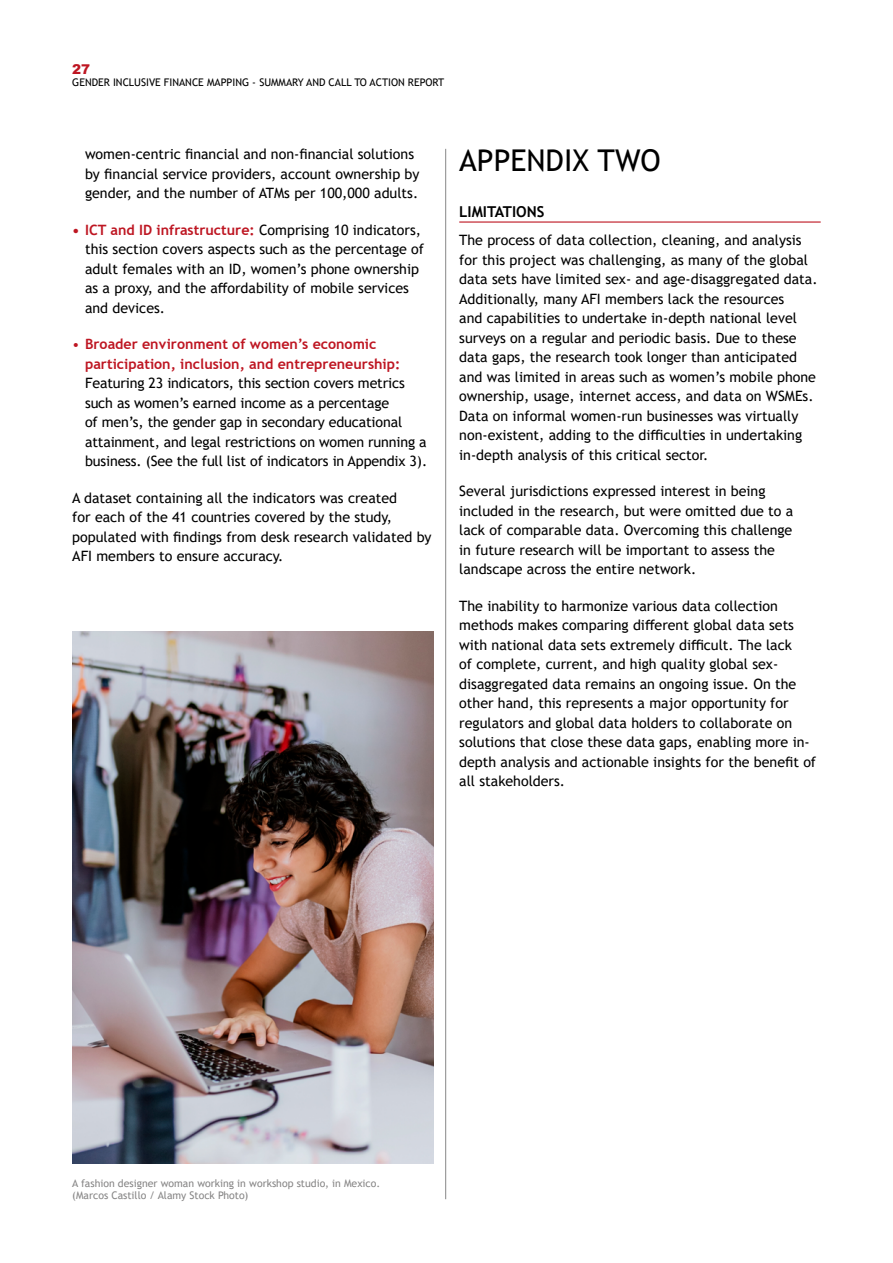
<style>
.page{position:relative;width:893px;height:1263px;background:#fff}
.page>*{position:absolute;margin:0;border:0;box-sizing:border-box;transform-origin:0 0}
.t1{font:30px "Trebuchet MS";color:#000}
.t2{font:700 15px "Trebuchet MS";color:#000}
.t3{font:14.25px/19.5px "Trebuchet MS";color:#000}
.t4{font:700 14.25px/19.5px "Trebuchet MS";color:#be1622}
.t5{font:900 13.5px "Arial";color:#be1622}
.t6{font:10.5px/12px "Trebuchet MS";color:#878686}
.t7{font:10.5px "Trebuchet MS";color:#000}
.s1{font-weight:700;color:#be1622}
.s2{font-weight:400}
</style>
<div class="page">
<hr style="left:459px;top:221px;width:362px;height:2px;background:#be1622">
<hr style="left:445px;top:149px;width:1px;height:1050px;background:#878787">
<img style="left:72px;top:631px;width:362px;height:532px">
<p class="t5" style="left:72px;top:59px;width:20px">27</p>
<p class="t7" style="left:72px;top:75px;width:374px">GENDER INCLUSIVE FINANCE MAPPING - SUMMARY AND CALL TO ACTION REPORT</p>
<p class="t3" style="left:85px;top:144px;width:336px">women-centric financial and non-financial solutions by financial service providers, account ownership by gender, and the number of ATMs per 100,000 adults.</p>
<p class="t3" style="left:85px;top:220px;width:341px;text-indent:-13px"><span class="s1">• ICT and ID infrastructure:</span> Comprising 10 indicators, this section covers aspects such as the percentage of adult females with an ID, women’s phone ownership as a proxy, and the affordability of mobile services and devices.</p>
<p class="t4" style="left:85px;top:334px;width:317px;text-indent:-13px"><span class="s2">•</span> Broader environment of women’s economic participation, inclusion, and entrepreneurship:</p>
<p class="t3" style="left:85px;top:373px;width:344px">Featuring 23 indicators, this section covers metrics such as women’s earned income as a percentage<br>of men’s, the gender gap in secondary educational attainment, and legal restrictions on women running a business. (See the full list of indicators in Appendix 3).</p>
<p class="t3" style="left:72px;top:488px;width:361px">A dataset containing all the indicators was created<br>for each of the 41 countries covered by the study, populated with findings from desk research validated by AFI members to ensure accuracy.</p>
<h1 class="t1" style="left:459px;top:141px;width:203px">APPENDIX TWO</h1>
<p class="t2" style="left:459px;top:203px;width:87px">LIMITATIONS</p>
<p class="t3" style="left:459px;top:230px;width:360px">The process of data collection, cleaning, and analysis for this project was challenging, as many of the global data sets have limited sex- and age-disaggregated data.<br>Additionally, many AFI members lack the resources<br>and capabilities to undertake in-depth national level surveys on a regular and periodic basis. Due to these data gaps, the research took longer than anticipated and was limited in areas such as women’s mobile phone ownership, usage, internet access, and data on WSMEs.<br>Data on informal women-run businesses was virtually non-existent, adding to the difficulties in undertaking in-depth analysis of this critical sector.</p>
<p class="t3" style="left:459px;top:481px;width:335px">Several jurisdictions expressed interest in being included in the research, but were omitted due to a lack of comparable data. Overcoming this challenge in future research will be important to assess the landscape across the entire network.</p>
<p class="t3" style="left:459px;top:596px;width:358px">The inability to harmonize various data collection methods makes comparing different global data sets with national data sets extremely difficult. The lack<br>of complete, current, and high quality global sex&shy;disaggregated data remains an ongoing issue. On the other hand, this represents a major opportunity for regulators and global data holders to collaborate on solutions that close these data gaps, enabling more in&shy;depth analysis and actionable insights for the benefit of all stakeholders.</p>
<p class="t6" style="left:72px;top:1177px;width:310px">A fashion designer woman working in workshop studio, in Mexico. (Marcos Castillo / Alamy Stock Photo)</p>
</div>
